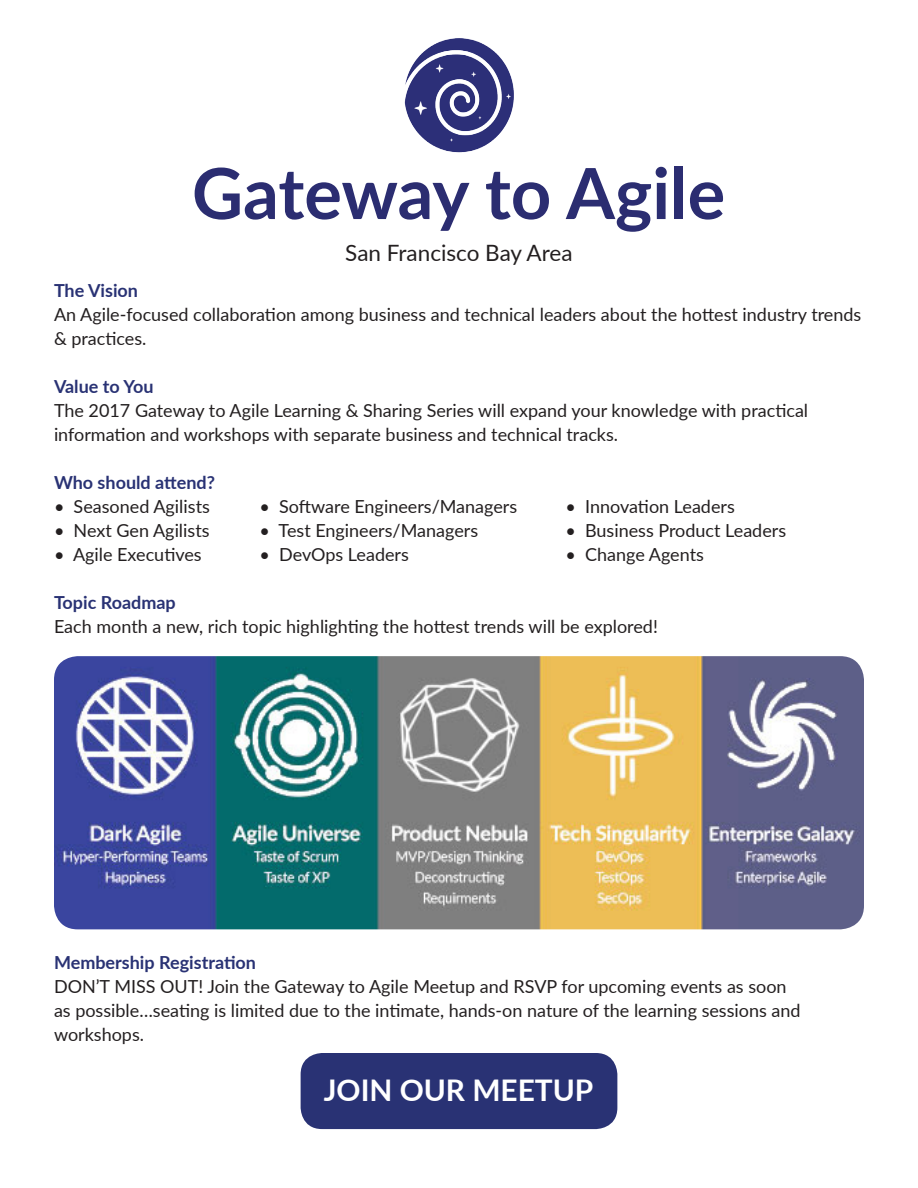
<style>
.page{position:relative;width:918px;height:1188px;background:#fff}
.page>*{position:absolute;margin:0;border:0;box-sizing:border-box;transform-origin:0 0}
.t1{font:700 70.5px "Lato";letter-spacing:-.005em;color:#2b2d71}
.t2{font:700 29.85px "Lato";color:#fff}
.t3{font:22.5px "Lato";color:#231f20}
.t4{font:18px/24px "Lato";color:#231f20}
.t5{font:700 18px "Lato";color:#293274}
</style>
<div class="page">
<img style="left:404px;top:38px;width:110px;height:115px">
<img style="left:54px;top:656px;width:810px;height:273px">
<div style="left:301px;top:1053px;width:316px;height:76px;background:#293274;border-radius:21px"></div>
<p class="t1" style="left:192px;top:142px;width:535px">Gateway to Agile</p>
<p class="t3" style="left:345px;top:237px;width:229px">San Francisco Bay Area</p>
<p class="t5" style="left:54px;top:277px;width:86px">The Vision</p>
<p class="t4" style="left:54px;top:302px;width:809px">An Agile-focused collaboration among business and technical leaders about the hottest industry trends &amp; practices.</p>
<p class="t5" style="left:54px;top:373px;width:101px">Value to You</p>
<p class="t4" style="left:54px;top:398px;width:756px">The 2017 Gateway to Agile Learning &amp; Sharing Series will expand your knowledge with practical information and workshops with separate business and technical tracks.</p>
<p class="t5" style="left:54px;top:469px;width:163px">Who should attend?</p>
<p class="t4" style="left:54px;top:494px;width:157px">• Seasoned Agilists</p>
<p class="t4" style="left:54px;top:518px;width:157px">• Next Gen Agilists</p>
<p class="t4" style="left:54px;top:542px;width:149px">• Agile Executives</p>
<p class="t5" style="left:54px;top:589px;width:123px">Topic Roadmap</p>
<p class="t4" style="left:54px;top:614px;width:605px">Each month a new, rich topic highlighting the hottest trends will be explored!</p>
<p class="t4" style="left:260px;top:494px;width:259px">• Software Engineers/Managers</p>
<p class="t4" style="left:260px;top:518px;width:220px">• Test Engineers/Managers</p>
<p class="t4" style="left:260px;top:542px;width:151px">• DevOps Leaders</p>
<p class="t4" style="left:565px;top:494px;width:171px">• Innovation Leaders</p>
<p class="t4" style="left:565px;top:518px;width:222px">• Business Product Leaders</p>
<p class="t4" style="left:565px;top:542px;width:140px">• Change Agents</p>
<p class="t5" style="left:54px;top:949px;width:204px">Membership Registration</p>
<p class="t4" style="left:54px;top:974px;width:748px">DON’T MISS OUT! Join the Gateway to Agile Meetup and RSVP for upcoming events as soon as possible…seating is limited due to the intimate, hands-on nature of the learning sessions and workshops.</p>
<p class="t2" style="left:324px;top:1068px;width:271px">JOIN OUR MEETUP</p>
</div>
